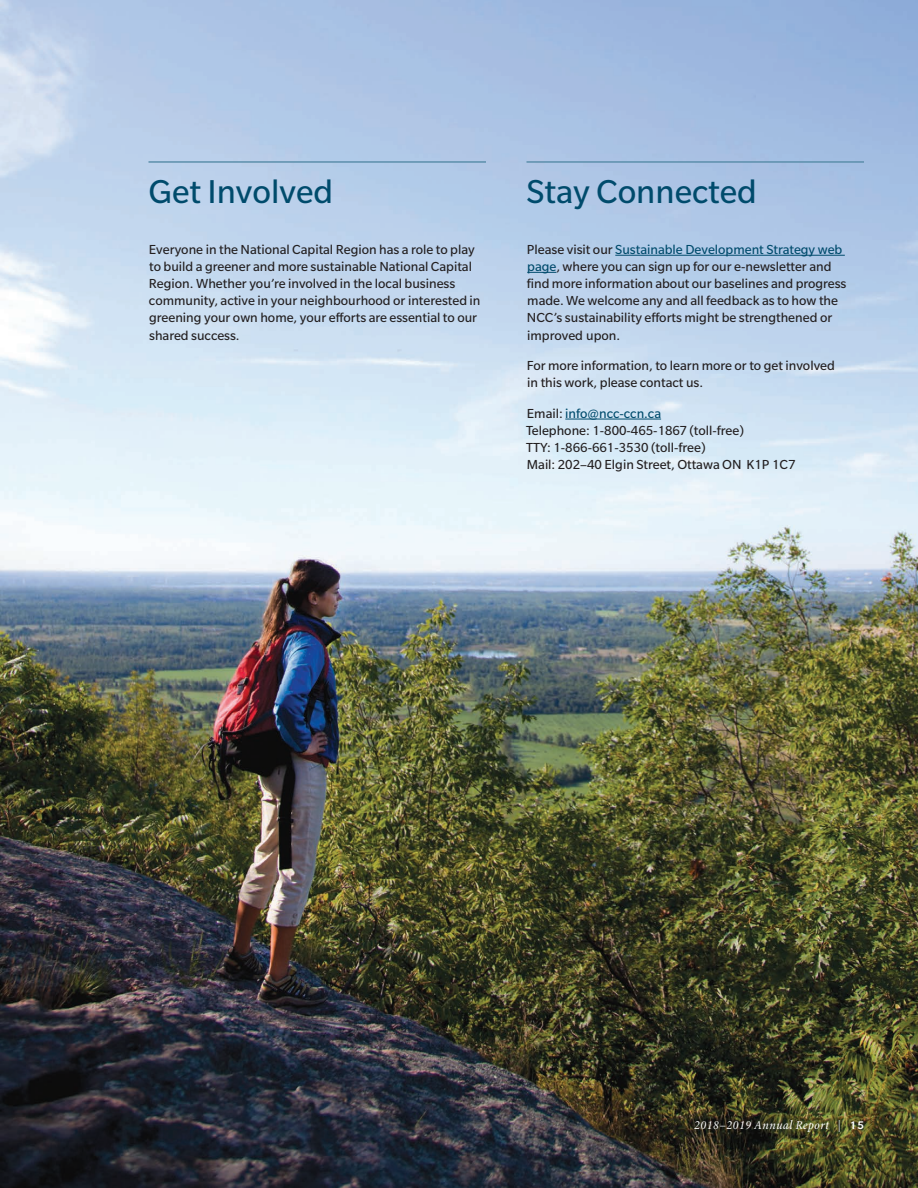
<style>
.page{position:relative;width:918px;height:1188px;background:#fff}
.page>*{position:absolute;margin:0;border:0;box-sizing:border-box;transform-origin:0 0}
.SUB_1{font:36px "Slate Std";color:#004b6c}
.BODY{font:14.25px/17.1px "Slate Std";color:#231f20}
.BODY-2{font:14.25px "Slate Std";color:#004b6c}
.t1{font:italic 12px "Laurentian Std";letter-spacing:.05em;color:#fff}
.s1{color:#004b6c}
.s2{color:#231f20}
.s3{font-family:"Slate Std";font-weight:500;font-style:normal}
</style>
<div class="page">
<img style="left:0;top:0;width:918px;height:1188px">
<hr style="left:148px;top:161px;width:338px;height:2px;background:#5c8fab">
<hr style="left:526px;top:161px;width:338px;height:2px;background:#5c8fab">
<hr style="left:615px;top:255px;width:230px;height:1px;background:#004b6c">
<svg style="left:527px;top:272px;width:29px;height:1px"></svg>
<hr style="left:565px;top:419px;width:96px;height:1px;background:#004b6c">
<p class="SUB_1" style="left:148px;top:173px;width:186px">Get Involved</p>
<p class="BODY" style="left:149px;top:241px;width:333px">Everyone in the National Capital Region has a role to play to build a greener and more sustainable National Capital Region. Whether you’re involved in the local business community, active in your neighbourhood or interested in greening your own home, your efforts are essential to our shared success.</p>
<p class="SUB_1" style="left:526px;top:173px;width:232px">Stay Connected</p>
<p class="BODY" style="left:527px;top:241px;width:321px">Please visit our <span class="s1">Sustainable Development Strategy web page</span>, where you can sign up for our e-newsletter and find more information about our baselines and progress made. We welcome any and all feedback as to how the NCC’s sustainability efforts might be strengthened or improved upon.</p>
<p class="BODY" style="left:527px;top:357px;width:309px">For more information, to learn more or to get involved in this work, please contact us.</p>
<p class="BODY-2" style="left:527px;top:406px;width:136px"><span class="s2">Email:</span> info@ncc-ccn.ca</p>
<p class="BODY" style="left:526px;top:422px;width:219px">Telephone: 1-800-465-1867 (toll-free)</p>
<p class="BODY" style="left:526px;top:439px;width:181px">TTY: 1-866-661-3530 (toll-free)</p>
<p class="BODY" style="left:527px;top:456px;width:270px">Mail: 202–40 Elgin Street, Ottawa ON K1P 1C7</p>
<p class="t1" style="left:694px;top:1119px;width:171px">2018–2019 Annual Report | <span class="s3">15</span></p>
</div>
